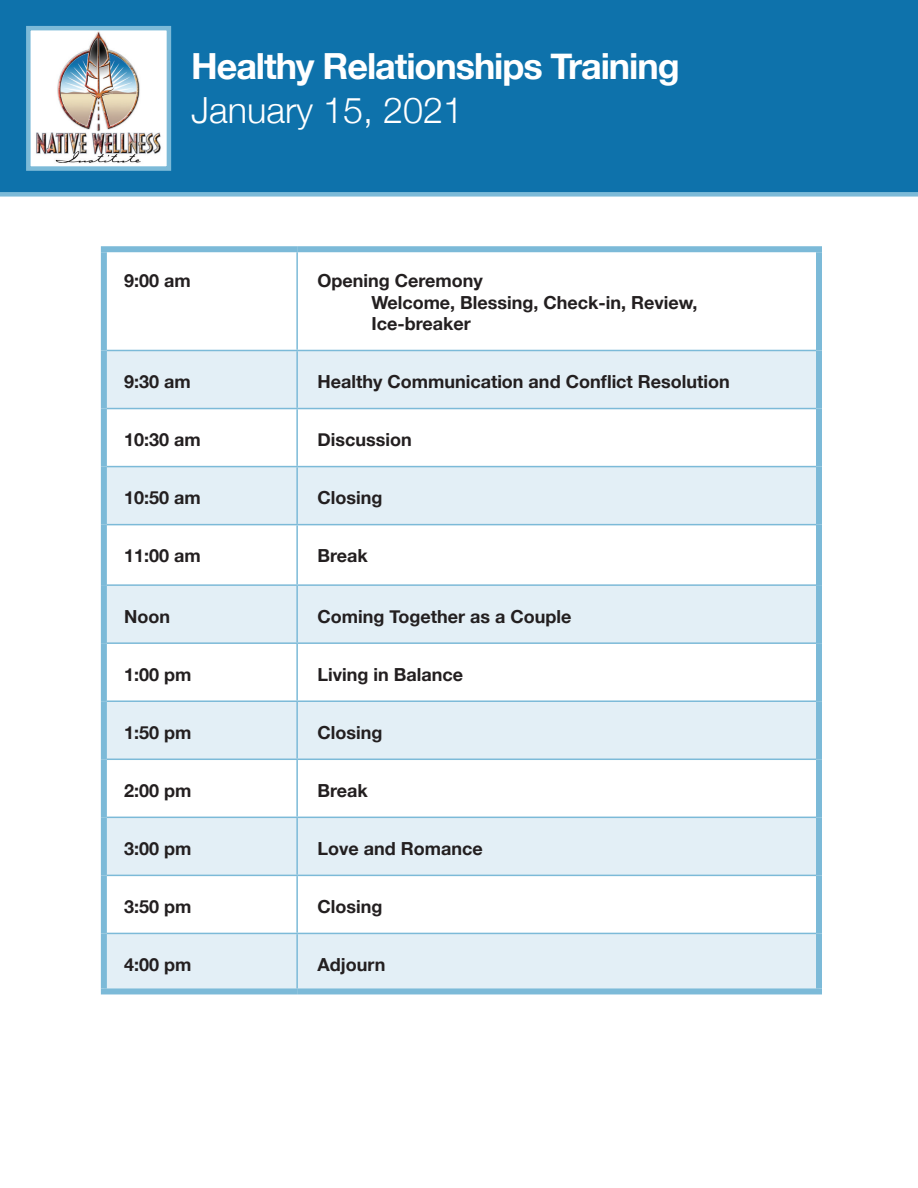
<style>
.page{position:relative;width:918px;height:1188px;background:#fff}
.page>*{position:absolute;margin:0;border:0;box-sizing:border-box;transform-origin:0 0}
.t1{font:700 36px "Helvetica Neue";letter-spacing:-.03em;color:#fff}
.t2{font:300 36px "Helvetica Neue";color:#fff}
.t3{font:700 18px "Helvetica Neue";color:#231f20}
</style>
<div class="page">
<div style="left:0;top:0;width:918px;height:197px;background:#0e72ab"></div>
<img style="left:31px;top:31px;width:135px;height:135px">
<div style="left:26px;top:26px;width:145px;height:145px;border:4px solid #7cbad8"></div>
<svg style="left:107px;top:351px;width:709px;height:637px;fill:#e3eff6"></svg>
<div style="left:101px;top:246px;width:196px;height:6px;background:#7cbad8"></div>
<div style="left:101px;top:252px;width:6px;height:98px;background:#7cbad8"></div>
<div style="left:297px;top:246px;width:525px;height:6px;background:#7cbad8"></div>
<div style="left:816px;top:252px;width:6px;height:98px;background:#7cbad8"></div>
<div style="left:101px;top:350px;width:6px;height:59px;background:#7cbad8"></div>
<div style="left:816px;top:350px;width:6px;height:59px;background:#7cbad8"></div>
<div style="left:101px;top:409px;width:6px;height:58px;background:#7cbad8"></div>
<div style="left:816px;top:409px;width:6px;height:58px;background:#7cbad8"></div>
<div style="left:101px;top:467px;width:6px;height:58px;background:#7cbad8"></div>
<div style="left:816px;top:467px;width:6px;height:58px;background:#7cbad8"></div>
<div style="left:101px;top:525px;width:6px;height:60px;background:#7cbad8"></div>
<div style="left:816px;top:525px;width:6px;height:60px;background:#7cbad8"></div>
<div style="left:101px;top:585px;width:6px;height:58px;background:#7cbad8"></div>
<div style="left:816px;top:585px;width:6px;height:58px;background:#7cbad8"></div>
<div style="left:101px;top:643px;width:6px;height:58px;background:#7cbad8"></div>
<div style="left:816px;top:643px;width:6px;height:58px;background:#7cbad8"></div>
<div style="left:101px;top:701px;width:6px;height:58px;background:#7cbad8"></div>
<div style="left:816px;top:701px;width:6px;height:58px;background:#7cbad8"></div>
<div style="left:101px;top:759px;width:6px;height:58px;background:#7cbad8"></div>
<div style="left:816px;top:759px;width:6px;height:58px;background:#7cbad8"></div>
<hr style="left:296px;top:252px;width:2px;height:98px;background:#7cbad8">
<hr style="left:107px;top:350px;width:190px;height:1px;background:#7cbad8">
<hr style="left:297px;top:350px;width:519px;height:1px;background:#7cbad8">
<hr style="left:296px;top:351px;width:2px;height:57px;background:#7cbad8">
<hr style="left:107px;top:408px;width:190px;height:1px;background:#7cbad8">
<hr style="left:297px;top:408px;width:519px;height:1px;background:#7cbad8">
<hr style="left:296px;top:409px;width:2px;height:57px;background:#7cbad8">
<hr style="left:107px;top:466px;width:190px;height:1px;background:#7cbad8">
<hr style="left:297px;top:466px;width:519px;height:1px;background:#7cbad8">
<hr style="left:296px;top:467px;width:2px;height:57px;background:#7cbad8">
<hr style="left:107px;top:524px;width:190px;height:1px;background:#7cbad8">
<hr style="left:297px;top:524px;width:519px;height:1px;background:#7cbad8">
<hr style="left:296px;top:525px;width:2px;height:59px;background:#7cbad8">
<hr style="left:107px;top:584px;width:190px;height:2px;background:#7cbad8">
<hr style="left:297px;top:584px;width:519px;height:2px;background:#7cbad8">
<hr style="left:296px;top:586px;width:2px;height:56px;background:#7cbad8">
<hr style="left:107px;top:642px;width:190px;height:2px;background:#7cbad8">
<hr style="left:297px;top:642px;width:519px;height:2px;background:#7cbad8">
<hr style="left:296px;top:644px;width:2px;height:56px;background:#7cbad8">
<hr style="left:107px;top:700px;width:190px;height:2px;background:#7cbad8">
<hr style="left:297px;top:700px;width:519px;height:2px;background:#7cbad8">
<hr style="left:296px;top:702px;width:2px;height:57px;background:#7cbad8">
<hr style="left:107px;top:759px;width:190px;height:1px;background:#7cbad8">
<hr style="left:297px;top:759px;width:519px;height:1px;background:#7cbad8">
<hr style="left:296px;top:760px;width:2px;height:57px;background:#7cbad8">
<hr style="left:107px;top:817px;width:190px;height:1px;background:#7cbad8">
<hr style="left:297px;top:817px;width:519px;height:1px;background:#7cbad8">
<hr style="left:296px;top:818px;width:2px;height:57px;background:#7cbad8">
<hr style="left:107px;top:875px;width:190px;height:1px;background:#7cbad8">
<hr style="left:297px;top:875px;width:519px;height:1px;background:#7cbad8">
<hr style="left:296px;top:876px;width:2px;height:57px;background:#7cbad8">
<hr style="left:107px;top:933px;width:190px;height:1px;background:#7cbad8">
<hr style="left:297px;top:933px;width:519px;height:1px;background:#7cbad8">
<hr style="left:296px;top:934px;width:2px;height:54px;background:#7cbad8">
<div style="left:101px;top:817px;width:6px;height:58px;background:#7cbad8"></div>
<div style="left:816px;top:817px;width:6px;height:58px;background:#7cbad8"></div>
<div style="left:101px;top:875px;width:6px;height:58px;background:#7cbad8"></div>
<div style="left:816px;top:875px;width:6px;height:58px;background:#7cbad8"></div>
<div style="left:101px;top:933px;width:6px;height:55px;background:#7cbad8"></div>
<div style="left:816px;top:933px;width:6px;height:55px;background:#7cbad8"></div>
<div style="left:101px;top:988px;width:196px;height:6px;background:#7cbad8"></div>
<div style="left:297px;top:988px;width:525px;height:6px;background:#7cbad8"></div>
<p class="t1" style="left:191px;top:38px;width:490px">Healthy Relationships Training</p>
<p class="t2" style="left:191px;top:81px;width:274px">January 15, 2021</p>
<p class="t3" style="left:124px;top:267px;width:68px">9:00 am</p>
<p class="t3" style="left:317px;top:267px;width:167px">Opening Ceremony</p>
<p class="t3" style="left:371px;top:288px;width:328px">Welcome, Blessing, Check-in, Review,</p>
<p class="t3" style="left:371px;top:310px;width:101px">Ice-breaker</p>
<p class="t3" style="left:124px;top:368px;width:68px">9:30 am</p>
<p class="t3" style="left:317px;top:368px;width:414px">Healthy Communication and Conflict Resolution</p>
<p class="t3" style="left:124px;top:426px;width:78px">10:30 am</p>
<p class="t3" style="left:317px;top:426px;width:96px">Discussion</p>
<p class="t3" style="left:124px;top:484px;width:78px">10:50 am</p>
<p class="t3" style="left:317px;top:484px;width:66px">Closing</p>
<p class="t3" style="left:124px;top:542px;width:78px">11:00 am</p>
<p class="t3" style="left:317px;top:542px;width:52px">Break</p>
<p class="t3" style="left:124px;top:602px;width:48px">Noon</p>
<p class="t3" style="left:317px;top:602px;width:255px">Coming Together as a Couple</p>
<p class="t3" style="left:124px;top:660px;width:69px">1:00 pm</p>
<p class="t3" style="left:317px;top:660px;width:147px">Living in Balance</p>
<p class="t3" style="left:124px;top:718px;width:69px">1:50 pm</p>
<p class="t3" style="left:317px;top:718px;width:66px">Closing</p>
<p class="t3" style="left:124px;top:777px;width:69px">2:00 pm</p>
<p class="t3" style="left:317px;top:777px;width:52px">Break</p>
<p class="t3" style="left:124px;top:835px;width:69px">3:00 pm</p>
<p class="t3" style="left:317px;top:835px;width:167px">Love and Romance</p>
<p class="t3" style="left:124px;top:893px;width:69px">3:50 pm</p>
<p class="t3" style="left:317px;top:893px;width:66px">Closing</p>
<p class="t3" style="left:124px;top:951px;width:69px">4:00 pm</p>
<p class="t3" style="left:317px;top:951px;width:70px">Adjourn</p>
</div>
